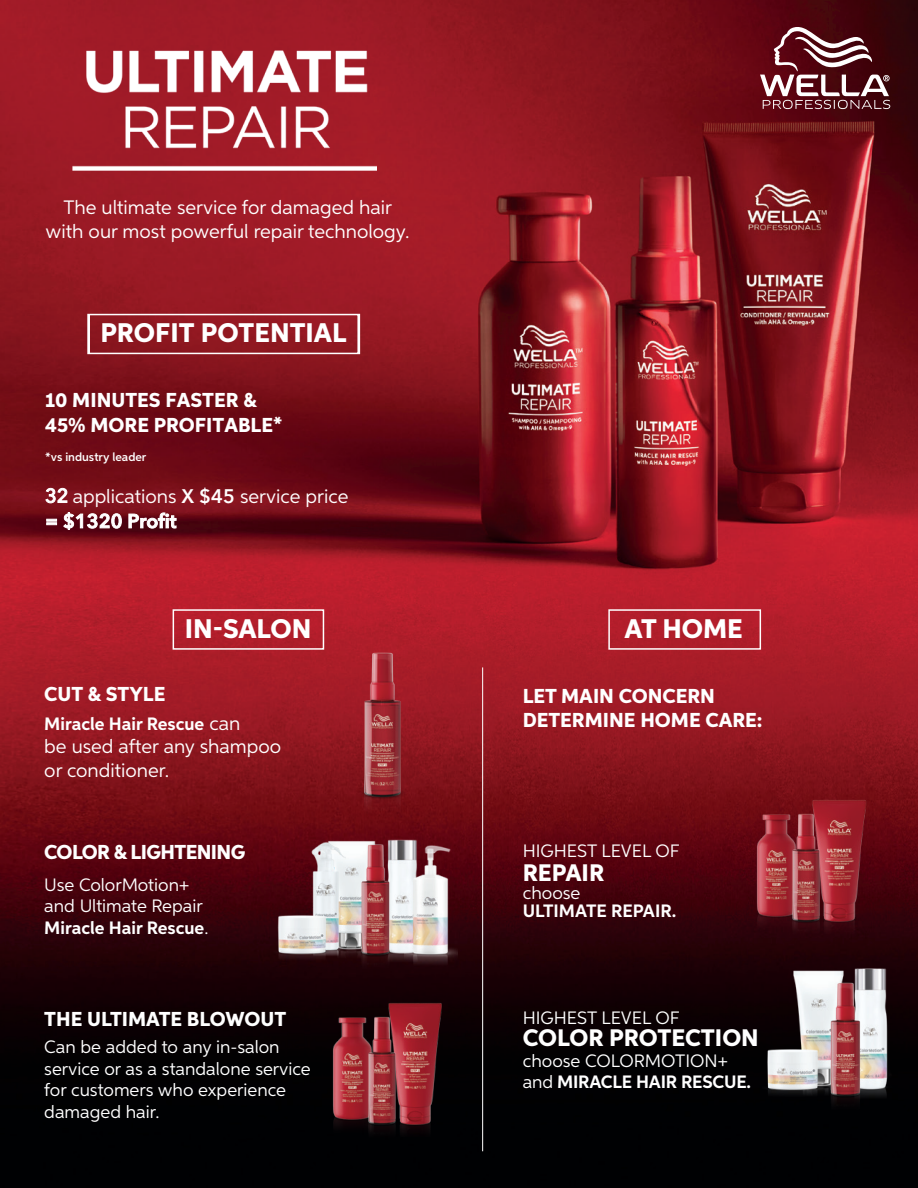
<style>
.page{position:relative;width:918px;height:1188px;background:#fff}
.page>*{position:absolute;margin:0;border:0;box-sizing:border-box;transform-origin:0 0}
.t1{font:800 27px "Aspira";color:#fff}
.t2{font:800 24px "Aspira";color:#fff}
.t3{font:800 20.25px/24.3px "Aspira";color:#fff}
.t4{font:800 20.25px "Aspira";letter-spacing:-.03em;color:#fff}
.t5{font:19.5px/24px "Aspira";color:#fff}
.t6{font:18px/21.6px "Aspira";color:#fff}
.t7{font:700 18px/18px "Aspira";color:#fff}
.t8{font:600 12px "Aspira";color:#fff}
.s1{font-family:"Avenir Next World";font-weight:500}
.s2{font-family:"Avenir Next World";font-weight:600}
.s3{font-weight:400;font-size:19.5px}
.s4{font-weight:700}
.s5{font-weight:400}
</style>
<div class="page">
<img style="left:1px;top:1px;width:917px;height:1187px">
<svg style="left:760px;top:27px;width:130px;height:82px"></svg>
<img style="left:73px;top:41px;width:303px;height:137px">
<img style="left:291px;top:796px;width:88px;height:170px">
<img style="left:379px;top:801px;width:47px;height:169px">
<img style="left:304px;top:816px;width:41px;height:150px">
<img style="left:405px;top:827px;width:52px;height:143px">
<img style="left:273px;top:893px;width:56px;height:78px">
<hr style="left:482px;top:667px;width:1px;height:484px;background:#fff">
<img style="left:353px;top:630px;width:59px;height:191px">
<img style="left:353px;top:828px;width:45px;height:146px">
<img style="left:790px;top:955px;width:55px;height:75px">
<img style="left:762px;top:1030px;width:60px;height:78px">
<img style="left:845px;top:927px;width:50px;height:180px">
<img style="left:319px;top:988px;width:70px;height:148px">
<img style="left:382px;top:992px;width:71px;height:144px">
<img style="left:360px;top:1000px;width:44px;height:143px">
<img style="left:743px;top:785px;width:70px;height:148px">
<img style="left:806px;top:789px;width:69px;height:144px">
<img style="left:784px;top:797px;width:44px;height:143px">
<img style="left:822px;top:965px;width:47px;height:160px">
<div style="left:173px;top:609px;width:151px;height:41px;border:2px solid #fff"></div>
<div style="left:88px;top:314px;width:272px;height:40px;border:2px solid #fff"></div>
<div style="left:608px;top:609px;width:153px;height:41px;border:2px solid #fff"></div>
<p class="t5" style="left:46px;top:195px;width:366px;text-align:center">The ultimate service for damaged hair with our most powerful repair technology.</p>
<p class="t1" style="left:100px;top:316px;width:248px">PROFIT POTENTIAL</p>
<p class="t3" style="left:45px;top:388px;width:239px">10 MINUTES FASTER &amp;<br>45% MORE PROFITABLE*</p>
<p class="t8" style="left:45px;top:449px;width:103px">*vs industry leader</p>
<p class="t5" style="left:45px;top:483px;width:305px;line-height:25.3px"><span class="s1">32</span> applications <span class="s2">X $45</span> service price <span class="s2">= $1320 Profit</span></p>
<h1 class="t1" style="left:185px;top:613px;width:128px">IN-SALON</h1>
<p class="t1" style="left:624px;top:613px;width:120px">AT HOME</p>
<p class="t3" style="left:44px;top:682px;width:123px">CUT &amp; STYLE</p>
<p class="t3" style="left:523px;top:684px;width:241px">LET MAIN CONCERN<br>DETERMINE HOME CARE:</p>
<p class="t7" style="left:44px;top:715px;width:198px">Miracle Hair Rescue <span class="s3">can</span></p>
<p class="t5" style="left:44px;top:734px;width:238px;line-height:23.4px">be used after any shampoo or conditioner.</p>
<p class="t4" style="left:44px;top:839px;width:203px">COLOR &amp; LIGHTENING</p>
<p class="t6" style="left:44px;top:874px;width:166px">Use ColorMotion+ and Ultimate Repair<br><span class="s4">Miracle Hair Rescue</span>.</p>
<p class="t3" style="left:44px;top:1007px;width:243px">THE ULTIMATE BLOWOUT</p>
<p class="t6" style="left:44px;top:1036px;width:268px">Can be added to any in-salon service or as a standalone service for customers who experience damaged hair.</p>
<p class="t6" style="left:523px;top:840px;width:159px">HIGHEST LEVEL OF</p>
<p class="t2" style="left:523px;top:858px;width:83px">REPAIR</p>
<p class="t7" style="left:523px;top:884px;width:155px"><span class="s5">choose<br></span>ULTIMATE REPAIR.</p>
<p class="t6" style="left:523px;top:1007px;width:159px">HIGHEST LEVEL OF</p>
<p class="t2" style="left:523px;top:1023px;width:238px">COLOR PROTECTION</p>
<p class="t6" style="left:523px;top:1050px;width:230px;line-height:21px">choose COLORMOTION+ and <span class="s4">MIRACLE HAIR RESCUE.</span></p>
</div>
